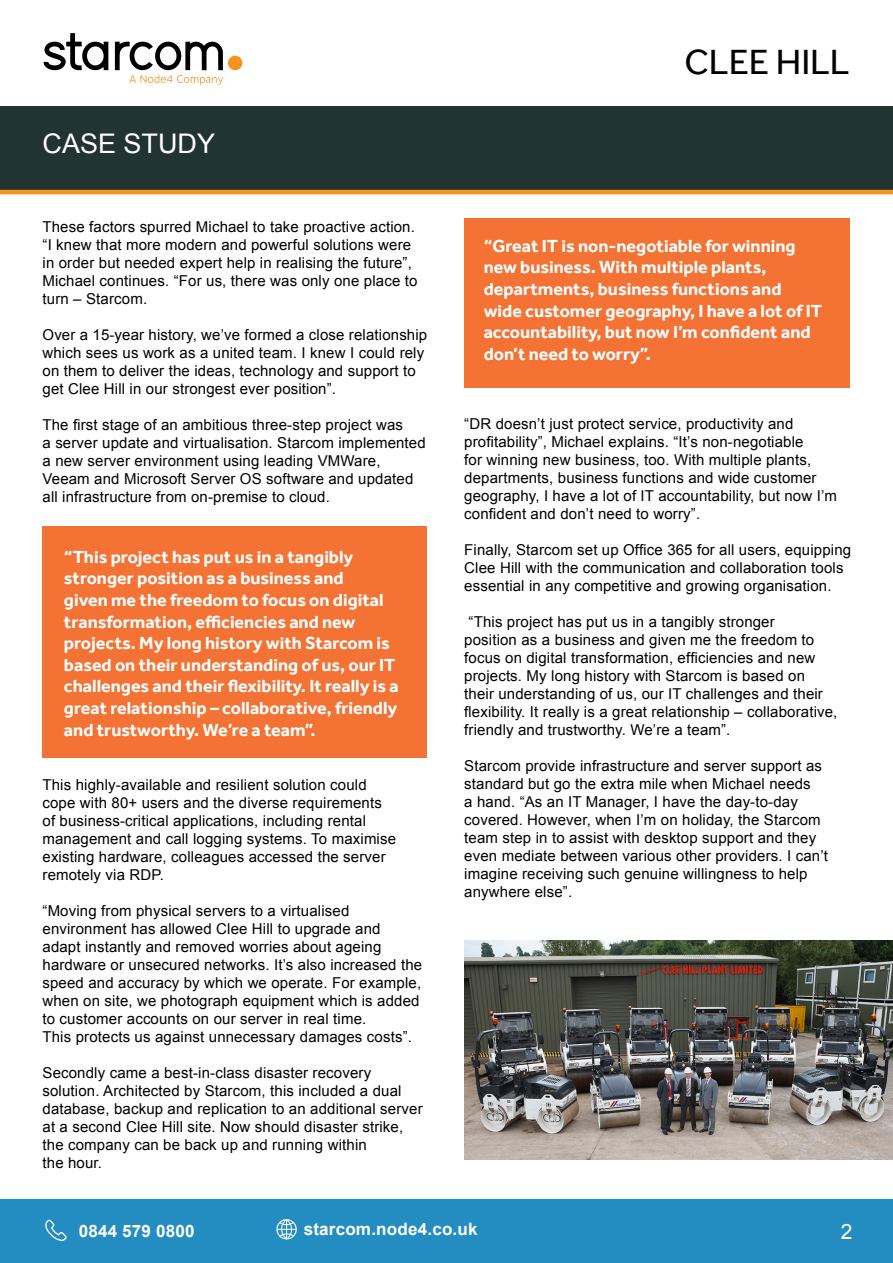
<style>
.page{position:relative;width:893px;height:1263px;background:#fff}
.page>*{position:absolute;margin:0;border:0;box-sizing:border-box;transform-origin:0 0}
.t1{font:36px "Effra";color:#000}
.t2{font:27px "Arial";color:#fff}
.t3{font:21px "Arial";color:#fff}
.t4{font:700 18px/21.6px "Effra";color:#fff}
.t5{font:700 17.1px "Arial";letter-spacing:.01em;color:#fff}
.t6{font:15px/18px "Arial";letter-spacing:.01em;color:#000}
</style>
<div class="page">
<div style="left:0;top:106px;width:893px;height:85px;background:#213333"></div>
<div style="left:0;top:1199px;width:893px;height:64px;background:#238dc1"></div>
<div style="left:464px;top:218px;width:386px;height:169px;background:#f37234"></div>
<div style="left:43px;top:526px;width:384px;height:232px;background:#f37234"></div>
<img style="left:464px;top:940px;width:429px;height:219px">
<hr style="left:0;top:190px;width:893px;height:4px;background:#f79221">
<svg style="left:44px;top:33px;width:64px;height:37px"></svg>
<div style="left:228px;top:56px;width:14px;height:14px;background:#f79221;border-radius:50%"></div>
<svg style="left:115px;top:42px;width:108px;height:43px"></svg>
<svg style="left:276px;top:1219px;width:21px;height:20px"></svg>
<svg style="left:45px;top:1219px;width:22px;height:22px"></svg>
<h2 class="t2" style="left:43px;top:126px;width:174px">CASE STUDY</h2>
<p class="t6" style="left:43px;top:218px;width:376px">These factors spurred Michael to take proactive action. “I knew that more modern and powerful solutions were in order but needed expert help in realising the future”, Michael continues. “For us, there was only one place to turn – Starcom.</p>
<p class="t6" style="left:43px;top:326px;width:386px">Over a 15-year history, we’ve formed a close relationship which sees us work as a united team. I knew I could rely on them to deliver the ideas, technology and support to get Clee Hill in our strongest ever position”.</p>
<p class="t6" style="left:43px;top:416px;width:385px">The first stage of an ambitious three-step project was<br>a server update and virtualisation. Starcom implemented a new server environment using leading VMWare, Veeam and Microsoft Server OS software and updated all infrastructure from on-premise to cloud.</p>
<p class="t4" style="left:64px;top:546px;width:336px">“This project has put us in a tangibly stronger position as a business and<br>given me the freedom to focus on digital transformation, efficiencies and new projects. My long history with Starcom is based on their understanding of us, our IT challenges and their flexibility. It really is a great relationship – collaborative, friendly and trustworthy. We’re a team”.</p>
<p class="t6" style="left:43px;top:776px;width:355px">This highly-available and resilient solution could cope with 80+ users and the diverse requirements of business-critical applications, including rental management and call logging systems. To maximise existing hardware, colleagues accessed the server remotely via RDP.</p>
<p class="t6" style="left:43px;top:902px;width:381px">“Moving from physical servers to a virtualised environment has allowed Clee Hill to upgrade and adapt instantly and removed worries about ageing hardware or unsecured networks. It’s also increased the speed and accuracy by which we operate. For example, when on site, we photograph equipment which is added to customer accounts on our server in real time.<br>This protects us against unnecessary damages costs”.</p>
<p class="t6" style="left:43px;top:1064px;width:382px">Secondly came a best-in-class disaster recovery solution. Architected by Starcom, this included a dual database, backup and replication to an additional server at a second Clee Hill site. Now should disaster strike, the company can be back up and running within<br>the hour.</p>
<h1 class="t1" style="left:684px;top:41px;width:167px">CLEE HILL</h1>
<p class="t4" style="left:484px;top:235px;width:340px">“Great IT is non-negotiable for winning new business. With multiple plants, departments, business functions and wide customer geography, I have a lot of IT accountability, but now I’m confident and don’t need to worry”.</p>
<p class="t6" style="left:464px;top:415px;width:374px">“DR doesn’t just protect service, productivity and profitability”, Michael explains. “It’s non-negotiable<br>for winning new business, too. With multiple plants, departments, business functions and wide customer geography, I have a lot of IT accountability, but now I’m confident and don’t need to worry”.</p>
<p class="t6" style="left:464px;top:541px;width:388px">Finally, Starcom set up Office 365 for all users, equipping<br>Clee Hill with the communication and collaboration tools essential in any competitive and growing organisation.</p>
<p class="t6" style="left:464px;top:613px;width:375px">“This project has put us in a tangibly stronger<br>position as a business and given me the freedom to focus on digital transformation, efficiencies and new projects. My long history with Starcom is based on their understanding of us, our IT challenges and their flexibility. It really is a great relationship – collaborative, friendly and trustworthy. We’re a team”.</p>
<p class="t6" style="left:464px;top:757px;width:365px">Starcom provide infrastructure and server support as standard but go the extra mile when Michael needs<br>a hand. “As an IT Manager, I have the day-to-day covered. However, when I’m on holiday, the Starcom team step in to assist with desktop support and they even mediate between various other providers. I can’t imagine receiving such genuine willingness to help anywhere else”.</p>
<p class="t5" style="left:79px;top:1220px;width:118px">0844 579 0800</p>
<p class="t5" style="left:304px;top:1217px;width:175px">starcom.node4.co.uk</p>
<h3 class="t3" style="left:841px;top:1217px;width:13px">2</h3>
</div>
